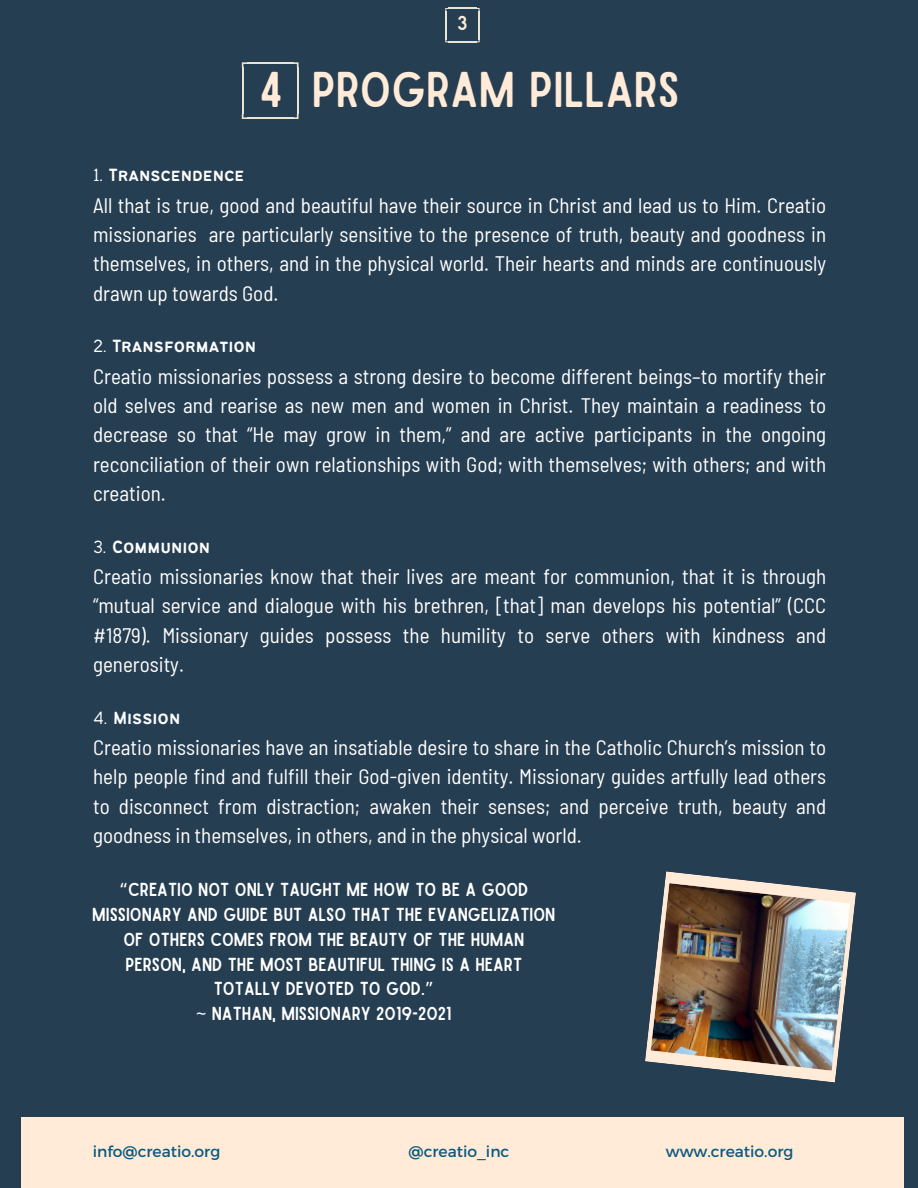
<style>
.page{position:relative;width:918px;height:1188px;background:#263e51}
.page>*{position:absolute;margin:0;border:0;box-sizing:border-box;transform-origin:0 0}
.t1{font:48px "Sailors";color:#ffebd7}
.t2{font:semi-condensed 21px/29.2px "Barlow";color:#fff;text-align:justify}
.t3{font:19.5px "Bantayog";color:#fff}
.t4{font:19.35px "Sailors";color:#ffebd7}
.t5{font:18px/24.8px "Sailors";color:#fff;text-align:center}
.t6{font:15.45px "Montserrat";color:#0c5a7e}
.s1{font-weight:300}
.s2{font-family:"Noto Sans Gurmukhi"}
.s3{font-family:"Noto Sans"}
</style>
<div class="page">
<img style="left:645px;top:871px;width:211px;height:212px">
<img style="left:761px;top:895px;width:14px;height:15px">
<div style="left:21px;top:1117px;width:883px;height:71px;background:#ffebd7"></div>
<hr style="left:297px;top:68px;width:1px;height:46px;background:#e9e4d4">
<hr style="left:242px;top:68px;width:1px;height:46px;background:#e9e4d4">
<hr style="left:247px;top:62px;width:46px;height:2px;background:#e9e4d4">
<hr style="left:247px;top:117px;width:46px;height:2px;background:#e9e4d4">
<svg style="left:293px;top:62px;width:5px;height:6px"></svg>
<svg style="left:242px;top:62px;width:5px;height:6px"></svg>
<svg style="left:293px;top:114px;width:5px;height:5px"></svg>
<svg style="left:242px;top:114px;width:5px;height:5px"></svg>
<svg style="left:445px;top:8px;width:35px;height:34px"></svg>
<p class="t4" style="left:457px;top:16px;width:12px">3</p>
<p class="t1" style="left:259px;top:72px;width:422px">4 PROGRAM PILLARS</p>
<h2 class="t3" style="left:93px;top:168px;width:153px"><span class="s1">1.</span> Transcendence</h2>
<h2 class="t2" style="left:93px;top:190px;width:735px">All that is true, good and beautiful have their source in Christ and lead us to Him. Creatio missionaries are particularly sensitive to the presence of truth, beauty and goodness in themselves, in others, and in the physical world. Their hearts and minds are continuously drawn up towards God.</h2>
<h2 class="t3" style="left:93px;top:339px;width:165px"><span class="s1">2.</span> Transformation</h2>
<h2 class="t2" style="left:93px;top:361px;width:735px">Creatio missionaries possess a strong desire to become different beings–to mortify their old selves and rearise as new men and women in Christ. They maintain a readiness to decrease so that “He may grow in them,” and are active participants in the ongoing reconciliation of their own relationships with God; with themselves; with others; and with creation.</h2>
<h2 class="t3" style="left:93px;top:539px;width:119px"><span class="s1">3.</span> Communion</h2>
<h2 class="t2" style="left:93px;top:561px;width:735px">Creatio missionaries know that their lives are meant for communion, that it is through “mutual service and dialogue with his brethren, [that] man develops his potential” (CCC #1879). Missionary guides possess the humility to serve others with kindness and generosity.</h2>
<h3 class="t3" style="left:93px;top:710px;width:89px"><span class="s1">4.</span> Mission</h3>
<h3 class="t2" style="left:93px;top:732px;width:735px">Creatio missionaries have an insatiable desire to share in the Catholic Church’s mission to help people find and fulfill their God-given identity. Missionary guides artfully lead others to disconnect from distraction; awaken their senses; and perceive truth, beauty and goodness in themselves, in others, and in the physical world.</h3>
<p class="t5" style="left:92px;top:878px;width:465px"><span class="s2">“</span>CREATIO NOT ONLY TAUGHT ME HOW TO BE A GOOD MISSIONARY AND GUIDE BUT ALSO THAT THE EVANGELIZATION OF OTHERS COMES FROM THE BEAUTY OF THE HUMAN PERSON, AND THE MOST BEAUTIFUL THING IS A HEART TOTALLY DEVOTED TO GOD.<span class="s2">”<br></span><span class="s3">~</span> NATHAN, MISSIONARY 2019-2021</p>
<p class="t6" style="left:93px;top:1142px;width:129px">info@creatio.org</p>
<h1 class="t6" style="left:409px;top:1142px;width:102px">@creatio_inc</h1>
<h2 class="t6" style="left:666px;top:1142px;width:129px">www.creatio.org</h2>
</div>
